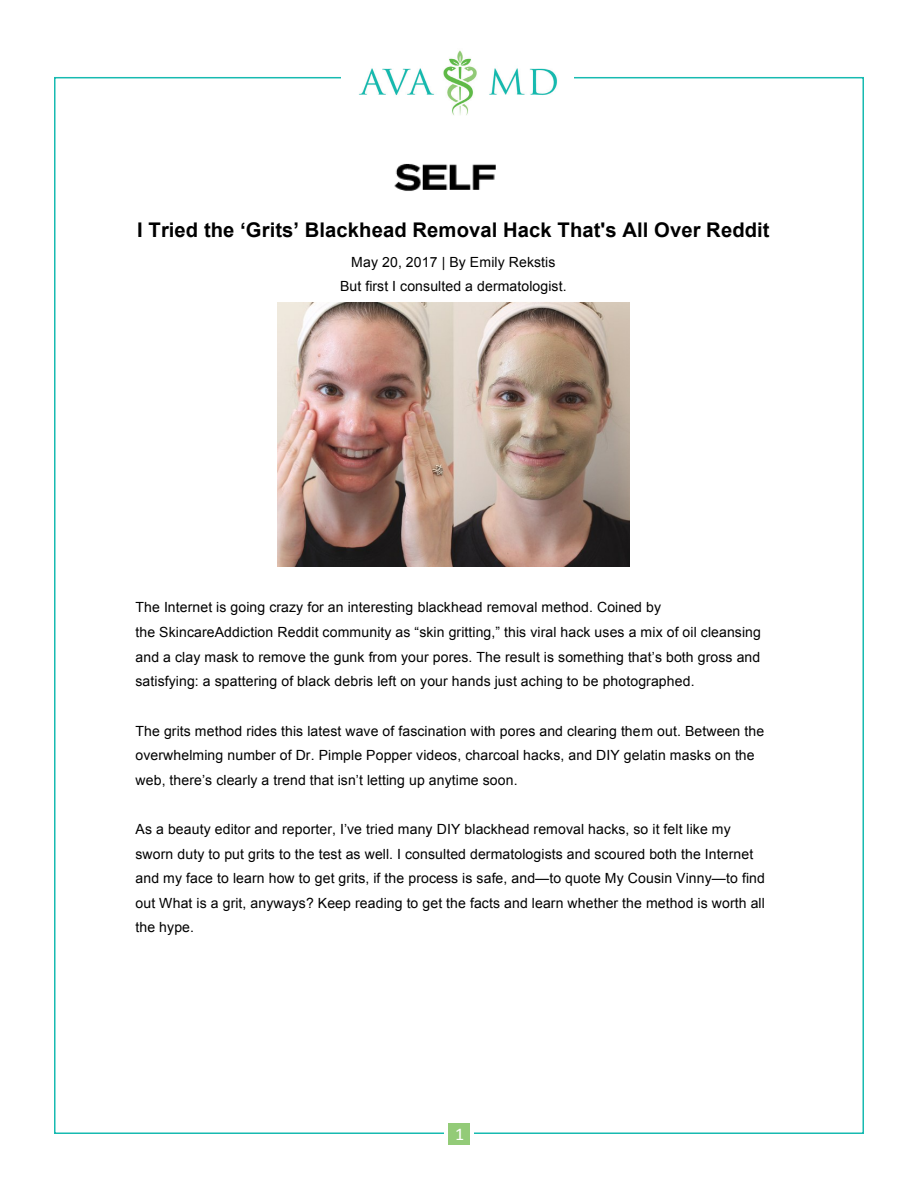
<style>
.page{position:relative;width:918px;height:1188px;background:#fff}
.page>*{position:absolute;margin:0;border:0;box-sizing:border-box;transform-origin:0 0}
.t1{font:700 20.25px "Arial";letter-spacing:.005em;color:#000}
.t2{font:18px "Calibri";color:#fff}
.t3{font:13.95px/24.6px "Arial";letter-spacing:.01em;color:#000}
</style>
<div class="page">
<img style="left:359px;top:50px;width:199px;height:65px">
<div style="left:448px;top:1123px;width:22px;height:22px;background:#93cb78"></div>
<img style="left:394px;top:163px;width:102px;height:28px">
<img style="left:278px;top:302px;width:351px;height:264px">
<p class="t1" style="left:137px;top:217px;width:634px">I Tried the ‘Grits’ Blackhead Removal Hack That's All Over Reddit</p>
<p class="t3" style="left:340px;top:250px;width:228px;text-align:center">May 20, 2017 | By Emily Rekstis<br>But first I consulted a dermatologist.</p>
<p class="t3" style="left:136px;top:595px;width:627px">The Internet is going crazy for an interesting blackhead removal method. Coined by<br>the SkincareAddiction Reddit community as “skin gritting,” this viral hack uses a mix of oil cleansing and a clay mask to remove the gunk from your pores. The result is something that’s both gross and satisfying: a spattering of black debris left on your hands just aching to be photographed.</p>
<p class="t3" style="left:136px;top:719px;width:630px">The grits method rides this latest wave of fascination with pores and clearing them out. Between the overwhelming number of Dr. Pimple Popper videos, charcoal hacks, and DIY gelatin masks on the web, there’s clearly a trend that isn’t letting up anytime soon.</p>
<p class="t3" style="left:136px;top:817px;width:631px">As a beauty editor and reporter, I’ve tried many DIY blackhead removal hacks, so it felt like my sworn duty to put grits to the test as well. I consulted dermatologists and scoured both the Internet and my face to learn how to get grits, if the process is safe, and—to quote My Cousin Vinny—to find out What is a grit, anyways? Keep reading to get the facts and learn whether the method is worth all the hype.</p>
<p class="t2" style="left:455px;top:1123px;width:11px">1</p>
</div>
